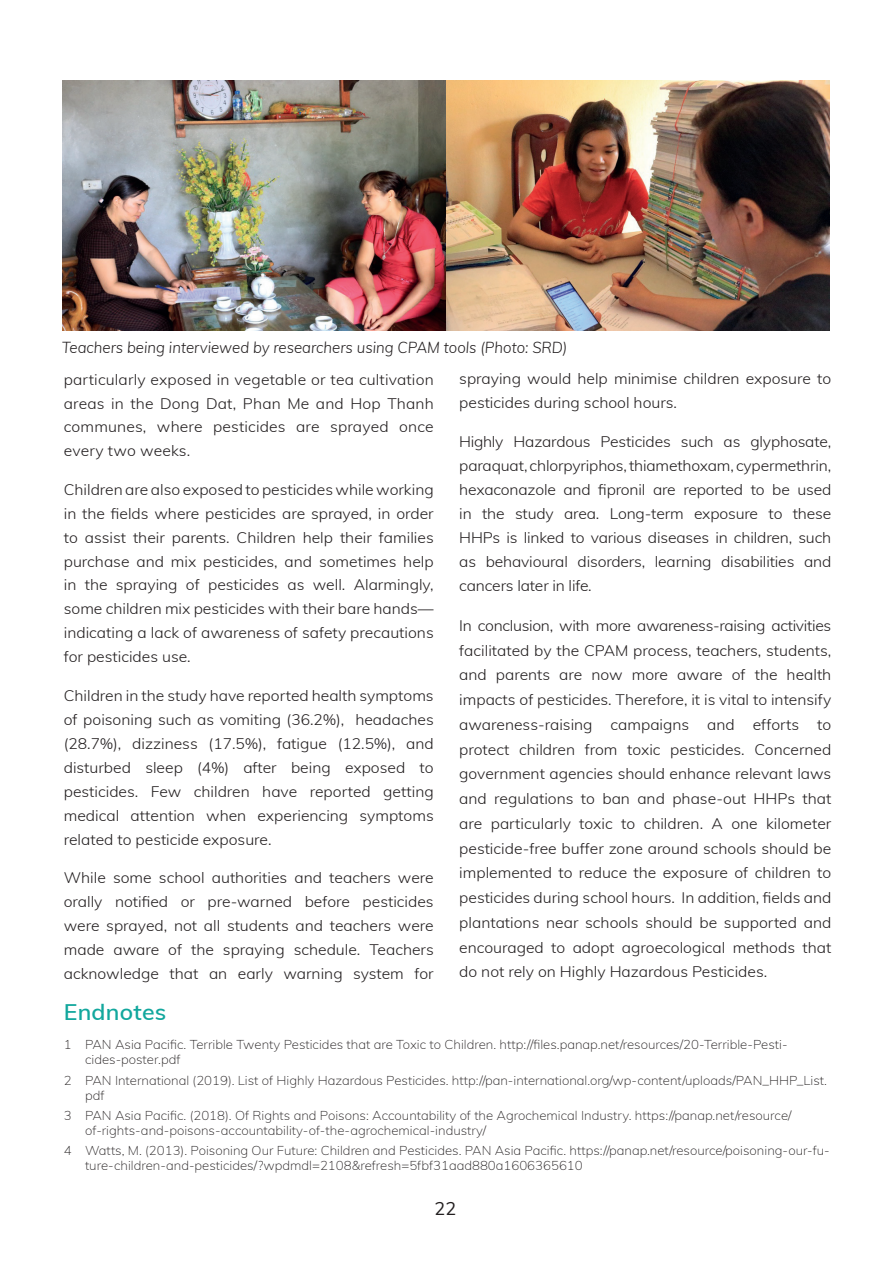
<style>
.page{position:relative;width:893px;height:1263px;background:#fff}
.page>*{position:absolute;margin:0;border:0;box-sizing:border-box;transform-origin:0 0}
.t1{font:600 22.05px "Muli";letter-spacing:.01em;color:#12a79d;scale:1.05 1}
.t2{font:18px "Muli";color:#231f20}
.t3{font:italic 300 15.6px "Muli";color:#231f20;scale:.96 1}
.t4{font:300 15px/24px "Muli";color:#231f20;text-align:justify;scale:1.05 1}
.t5{font:200 12.6px/15px "Muli";color:#231f20;scale:1.05 1}
</style>
<div class="page">
<img style="left:63px;top:81px;width:384px;height:249px">
<img style="left:447px;top:81px;width:382px;height:249px">
<p class="t3" style="left:62px;top:338px;width:528px">Teachers being interviewed by researchers using CPAM tools (Photo: SRD)</p>
<p class="t4" style="left:64px;top:367px;width:354px">particularly exposed in vegetable or tea cultivation areas in the Dong Dat, Phan Me and Hop Thanh communes, where pesticides are sprayed once every two weeks.</p>
<p class="t4" style="left:64px;top:477px;width:354px">Children are also exposed to pesticides while working in the fields where pesticides are sprayed, in order to assist their parents. Children help their families purchase and mix pesticides, and sometimes help in the spraying of pesticides as well. Alarmingly, some children mix pesticides with their bare hands— indicating a lack of awareness of safety precautions for pesticides use.</p>
<p class="t4" style="left:64px;top:683px;width:354px">Children in the study have reported health symptoms of poisoning such as vomiting (36.2%), headaches (28.7%), dizziness (17.5%), fatigue (12.5%), and disturbed sleep (4%) after being exposed to pesticides. Few children have reported getting medical attention when experiencing symptoms related to pesticide exposure.</p>
<p class="t4" style="left:64px;top:866px;width:354px">While some school authorities and teachers were orally notified or pre-warned before pesticides were sprayed, not all students and teachers were made aware of the spraying schedule. Teachers acknowledge that an early warning system for</p>
<p class="t4" style="left:459px;top:367px;width:356px">spraying would help minimise children exposure to pesticides during school hours.</p>
<p class="t4" style="left:459px;top:429px;width:356px">Highly Hazardous Pesticides such as glyphosate, paraquat, chlorpyriphos, thiamethoxam, cypermethrin, hexaconazole and fipronil are reported to be used in the study area. Long-term exposure to these HHPs is linked to various diseases in children, such as behavioural disorders, learning disabilities and cancers later in life.</p>
<p class="t4" style="left:459px;top:613px;width:356px;line-height:24.8px">In conclusion, with more awareness-raising activities facilitated by the CPAM process, teachers, students, and parents are now more aware of the health impacts of pesticides. Therefore, it is vital to intensify awareness-raising campaigns and efforts to protect children from toxic pesticides. Concerned government agencies should enhance relevant laws and regulations to ban and phase-out HHPs that are particularly toxic to children. A one kilometer pesticide-free buffer zone around schools should be implemented to reduce the exposure of children to pesticides during school hours. In addition, fields and plantations near schools should be supported and encouraged to adopt agroecological methods that do not rely on Highly Hazardous Pesticides.</p>
<h1 class="t1" style="left:64px;top:997px;width:99px">Endnotes</h1>
<p class="t5" style="left:85px;top:1037px;width:671px;text-indent:-21px">1 PAN Asia Pacific. Terrible Twenty Pesticides that are Toxic to Children. http://files.panap.net/resources/20-Terrible-Pesti&shy;cides-poster.pdf</p>
<p class="t5" style="left:85px;top:1072px;width:708px;text-indent:-21px">2 PAN International (2019). List of Highly Hazardous Pesticides. http://pan-international.org/wp-content/uploads/PAN_HHP_List. pdf</p>
<p class="t5" style="left:85px;top:1108px;width:674px;text-indent:-21px">3 PAN Asia Pacific. (2018). Of Rights and Poisons: Accountability of the Agrochemical Industry. https://panap.net/resource/ of-rights-and-poisons-accountability-of-the-agrochemical-industry/</p>
<p class="t5" style="left:85px;top:1143px;width:711px;text-indent:-21px">4 Watts, M. (2013). Poisoning Our Future: Children and Pesticides. PAN Asia Pacific. https://panap.net/resource/poisoning-our-fu&shy;ture-children-and-pesticides/?wpdmdl=2108&amp;refresh=5fbf31aad880a1606365610</p>
<p class="t2" style="left:435px;top:1197px;width:23px">22</p>
</div>
